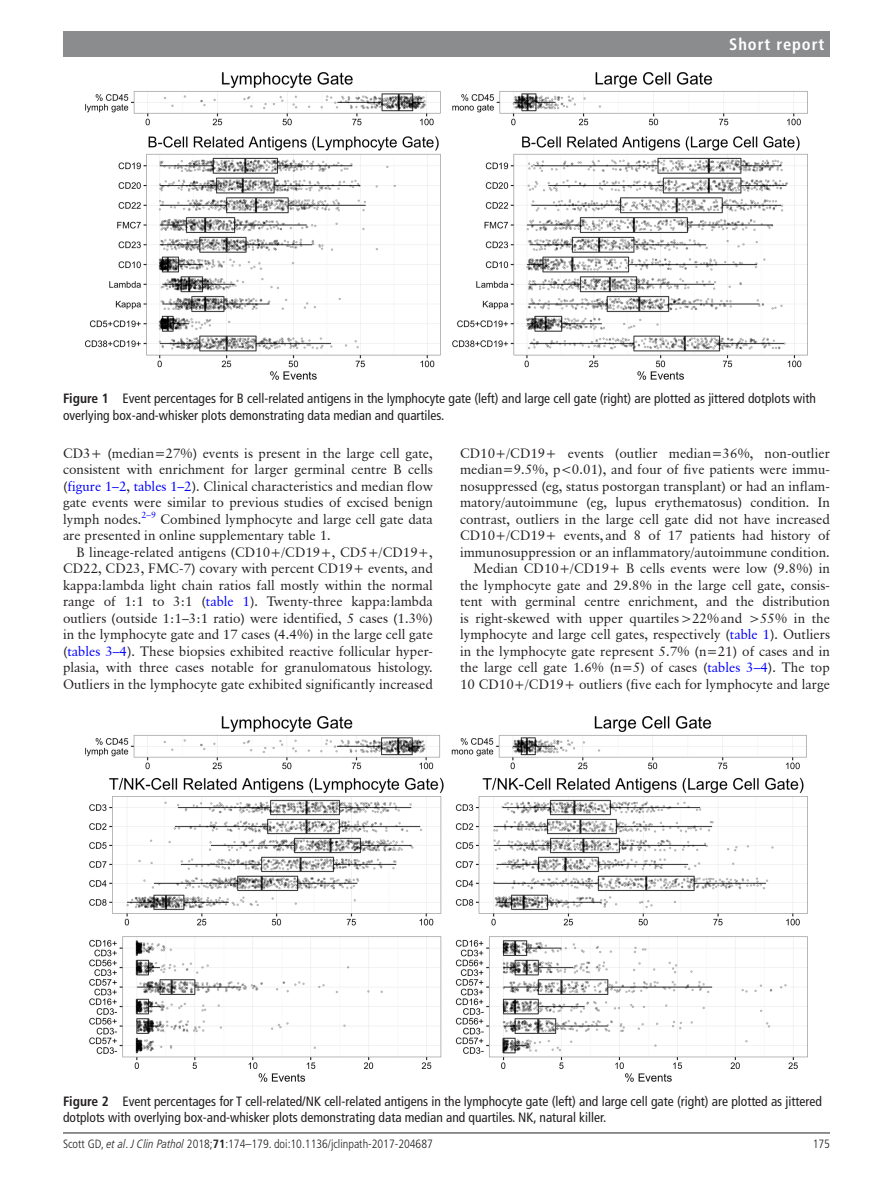
<style>
.page{position:relative;width:893px;height:1191px;background:#fff}
.page>*{position:absolute;margin:0;border:0;box-sizing:border-box;transform-origin:0 0}
.t1{font:700 condensed 16.5px "Frutiger LT Pro";color:#fff}
.t2{font:13.5px/16.5px "Classical Garamond BT";color:#231f20;text-align:justify}
.t3{font:condensed 13.5px/16.5px "Frutiger LT Pro";color:#231f20}
.t4{font:300 condensed 12px "Frutiger LT Pro";color:#231f20}
.s1{font-weight:700}
.s2{color:#00f}
.s3{font-style:italic}
</style>
<div class="page">
<hr style="left:63px;top:1132px;width:767px;height:1px;background:#231f20">
<div style="left:63px;top:31px;width:767px;height:25px;background:#8a8c8e"></div>
<img style="left:85px;top:72px;width:723px;height:307px">
<img style="left:85px;top:716px;width:723px;height:365px">
<p class="t1" style="left:729px;top:34px;width:96px">Short report</p>
<p class="t3" style="left:63px;top:390px;width:754px"><span class="s1">Figure 1</span> Event percentages for B cell-related antigens in the lymphocyte gate (left) and large cell gate (right) are plotted as jittered dotplots with overlying box-and-whisker plots demonstrating data median and quartiles.</p>
<p class="t2" style="left:63px;top:444px;width:371px">CD3+ (median=27%) events is present in the large cell gate, consistent with enrichment for larger germinal centre B cells (<span class="s2">figure 1–2</span>, <span class="s2">tables 1–2</span>). Clinical characteristics and median flow gate events were similar to previous studies of excised benign lymph nodes.<sup>2–9</sup> Combined lymphocyte and large cell gate data are presented in online supplementary table 1.</p>
<p class="t2" style="left:63px;top:543px;width:371px;text-indent:14px">B lineage-related antigens (CD10+/CD19+, CD5+/CD19+, CD22, CD23, FMC-7) covary with percent CD19+ events, and kappa:lambda light chain ratios fall mostly within the normal range of 1:1 to 3:1 (<span class="s2">table 1</span>). Twenty-three kappa:lambda outliers (outside 1:1–3:1 ratio) were identified, 5 cases (1.3%) in the lymphocyte gate and 17 cases (4.4%) in the large cell gate (<span class="s2">tables 3–4</span>). These biopsies exhibited reactive follicular hyper&shy;plasia, with three cases notable for granulomatous histology.<br>Outliers in the lymphocyte gate exhibited significantly increased</p>
<p class="t2" style="left:460px;top:444px;width:371px;text-align:right">CD10+/CD19+ events (outlier median=36%, non-outlier median=9.5%, p&lt;0.01), and four of five patients were immu&shy;nosuppressed (eg, status postorgan transplant) or had an inflam&shy;matory/autoimmune (eg, lupus erythematosus) condition. In contrast, outliers in the large cell gate did not have increased CD10+/CD19+ events, and 8 of 17 patients had history of immunosuppression or an inflammatory/autoimmune condition.<br>Median CD10+/CD19+ B cells events were low (9.8%) in the lymphocyte gate and 29.8% in the large cell gate, consis&shy;tent with germinal centre enrichment, and the distribution is right-skewed with upper quartiles&gt;22%and &gt;55% in the lymphocyte and large cell gates, respectively (<span class="s2">table 1</span>). Outliers in the lymphocyte gate represent 5.7% (n=21) of cases and in the large cell gate 1.6% (n=5) of cases (<span class="s2">tables 3–4</span>). The top 10 CD10+/CD19+ outliers (five each for lymphocyte and large</p>
<p class="t3" style="left:63px;top:1092px;width:760px"><span class="s1">Figure 2</span> Event percentages for T cell-related/NK cell-related antigens in the lymphocyte gate (left) and large cell gate (right) are plotted as jittered dotplots with overlying box-and-whisker plots demonstrating data median and quartiles. NK, natural killer.</p>
<p class="t4" style="left:63px;top:1136px;width:371px">Scott GD, <span class="s3">et al</span>. <span class="s3">J Clin Pathol</span> 2018;<span class="s1">71</span>:174–179. doi:10.1136/jclinpath-2017-204687</p>
<p class="t4" style="left:813px;top:1136px;width:19px">175</p>
</div>
